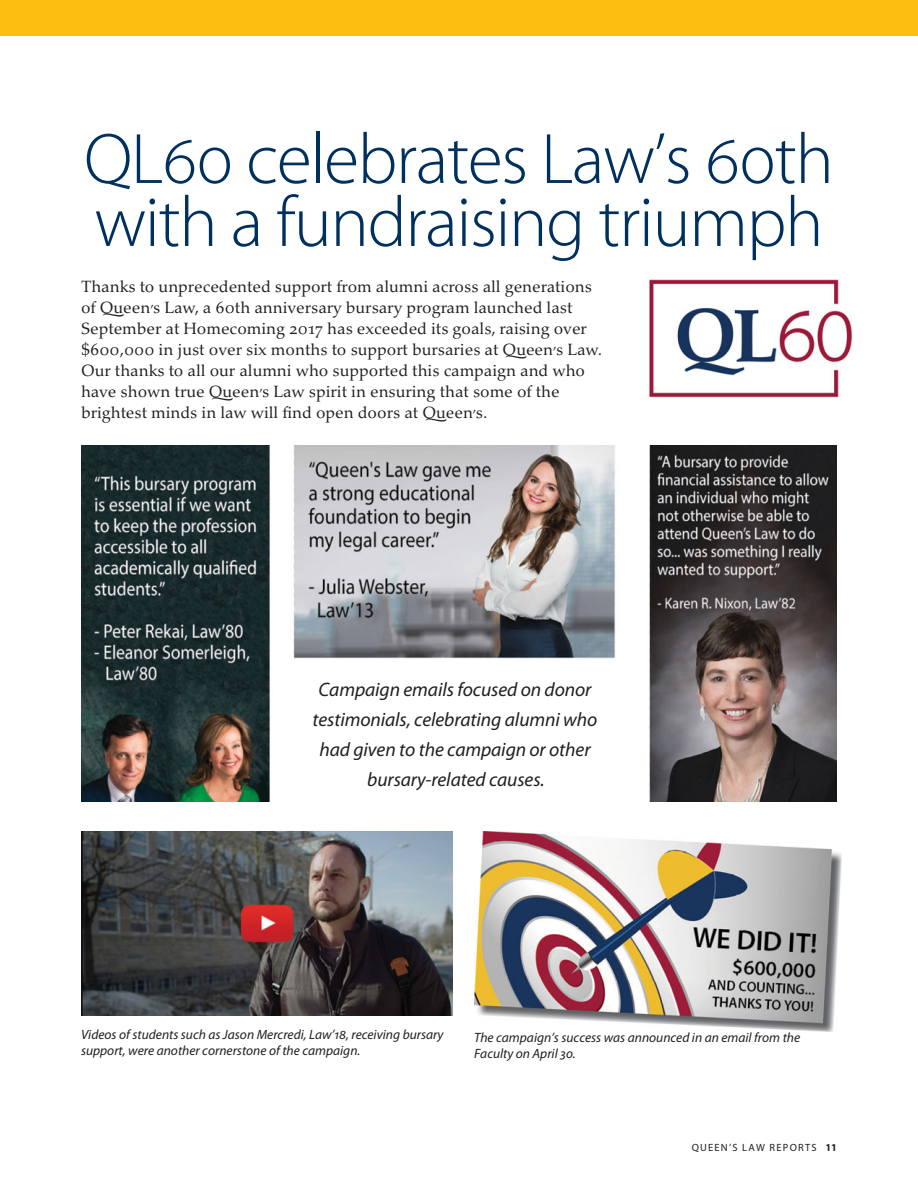
<style>
.page{position:relative;width:918px;height:1188px;background:#fff}
.page>*{position:absolute;margin:0;border:0;box-sizing:border-box;transform-origin:0 0}
.t1{font:300 72px/63px "Myriad Pro";letter-spacing:-.02em;color:#00305e}
.t2{font:italic 19.5px/30px "Myriad Pro";letter-spacing:-.005em;color:#231f20;text-align:center}
.t3{font:16.5px/21px "Palatino Nova";color:#231f20}
.t4{font:italic 13.5px/16.5px "Myriad Pro";color:#231f20}
.t5{font:10.5px "Myriad Pro";letter-spacing:.12em;color:#231f20}
.s1{font-family:"Queens Nova"}
.s2{font-weight:700}
</style>
<div class="page">
<div style="left:0;top:0;width:918px;height:36px;background:#febe10"></div>
<img style="left:647px;top:279px;width:205px;height:119px">
<img style="left:81px;top:446px;width:756px;height:355px">
<img style="left:81px;top:831px;width:371px;height:184px">
<img style="left:475px;top:831px;width:367px;height:201px">
<h1 class="t1" style="left:84px;top:135px;width:751px">QL60 celebrates Law’s 60th with a fundraising triumph</h1>
<p class="t3" style="left:81px;top:278px;width:523px">Thanks to unprecedented support from alumni across all generations of <span class="s1">Queen’s</span> Law, a 60th anniversary bursary program launched last September at Homecoming 2017 has exceeded its goals, raising over $600,000 in just over six months to support bursaries at <span class="s1">Queen’s</span> Law.<br>Our thanks to all our alumni who supported this campaign and who have shown true <span class="s1">Queen’s</span> Law spirit in ensuring that some of the brightest minds in law will find open doors at <span class="s1">Queen’s</span>.</p>
<p class="t2" style="left:312px;top:676px;width:286px">Campaign emails focused on donor testimonials, celebrating alumni who had given to the campaign or other bursary-related causes.</p>
<p class="t4" style="left:81px;top:1027px;width:364px">Videos of students such as Jason Mercredi, Law’18, receiving bursary support, were another cornerstone of the campaign.</p>
<p class="t4" style="left:474px;top:1030px;width:328px">The campaign’s success was announced in an email from the<br>Faculty on April 30.</p>
<p class="t5" style="left:692px;top:1143px;width:147px">QUEEN’S LAW REPORTS <span class="s2">11</span></p>
</div>
